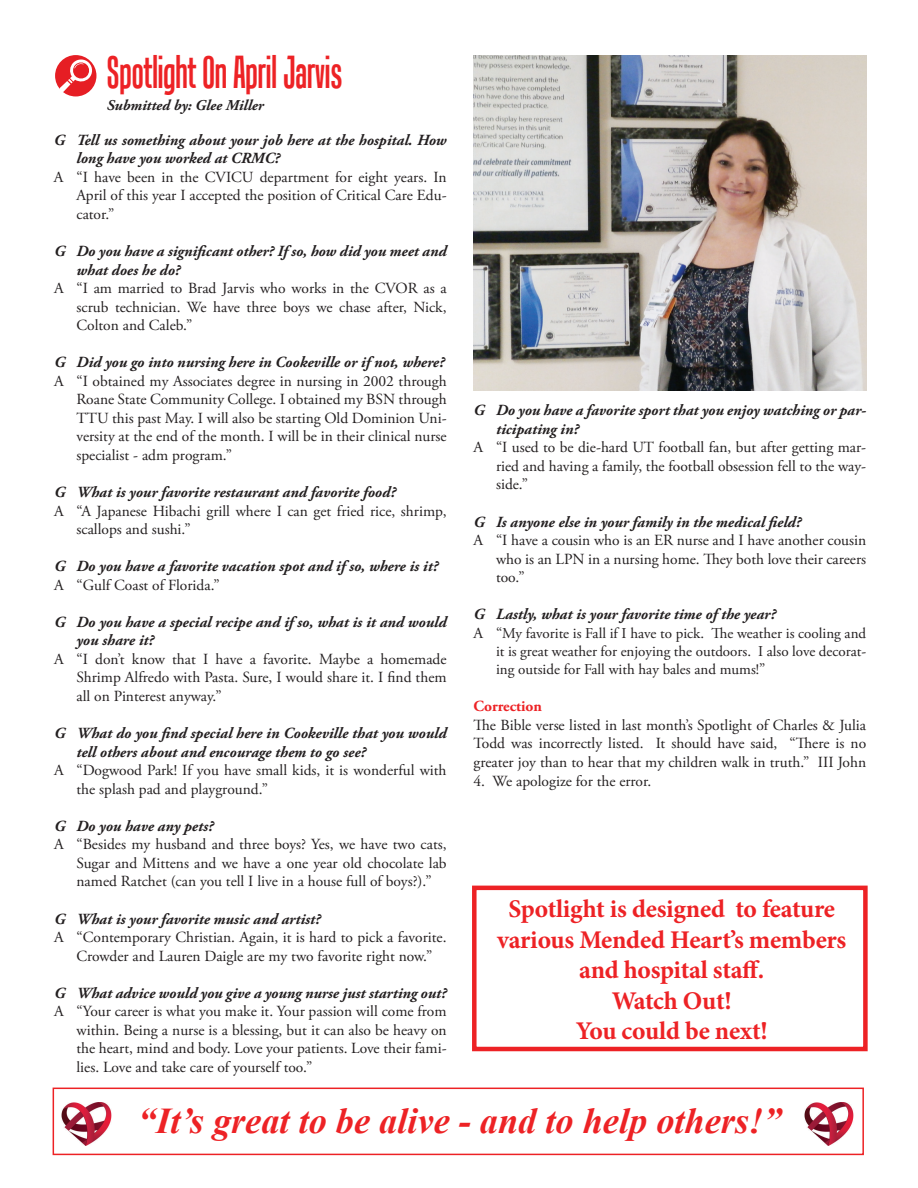
<style>
.page{position:relative;width:918px;height:1188px;background:#fff}
.page>*{position:absolute;margin:0;border:0;box-sizing:border-box;transform-origin:0 0}
.t1{font:45px "Tandelle";color:#ed2225}
.t2{font:italic 700 36.3px "Times New Roman";color:#ed2225}
.t3{font:700 25.5px/30.6px "Minion Pro";letter-spacing:-.01em;color:#ed2225;text-align:center}
.t4{font:15.45px/18.6px "Adobe Garamond Pro";color:#231f20;text-align:justify}
.t5{font:italic 700 15.45px/18.6px "Adobe Garamond Pro";color:#231f20}
.t6{font:700 15.45px "Adobe Garamond Pro";color:#ed2225}
.t7{font:15px/18.3px "Adobe Garamond Pro";color:#231f20;text-align:justify}
.t8{font:italic 700 15px "Adobe Garamond Pro";color:#231f20}
.s1{font-size:15.45px}
</style>
<div class="page">
<img style="left:474px;top:55px;width:392px;height:336px">
<div style="left:53px;top:1088px;width:811px;height:67px;border:2px solid #ed2225"></div>
<img style="left:62px;top:1103px;width:49px;height:42px">
<img style="left:804px;top:1103px;width:50px;height:42px">
<div style="left:55px;top:55px;width:41px;height:41px;background:#e61e24;border-radius:50%"></div>
<svg style="left:59px;top:58px;width:34px;height:34px"></svg>
<div style="left:472px;top:886px;width:396px;height:165px;border:4px solid #ed2225"></div>
<h1 class="t1" style="left:107px;top:46px;width:237px">Spotlight On April Jarvis</h1>
<p class="t8" style="left:107px;top:97px;width:158px">Submitted by: Glee Miller</p>
<p class="t5" style="left:76px;top:131px;width:372px;text-indent:-22px">G Tell us something about your job here at the hospital. How long have you worked at CRMC?</p>
<p class="t4" style="left:76px;top:168px;width:372px;text-indent:-22px">A “I have been in the CVICU department for eight years. In April of this year I accepted the position of Critical Care Edu&shy;cator.”</p>
<p class="t5" style="left:76px;top:242px;width:372px;text-indent:-22px">G Do you have a significant other? If so, how did you meet and what does he do?</p>
<p class="t4" style="left:76px;top:279px;width:372px;text-indent:-22px">A “I am married to Brad Jarvis who works in the CVOR as a scrub technician. We have three boys we chase after, Nick, Colton and Caleb.”</p>
<p class="t5" style="left:54px;top:353px;width:392px">G Did you go into nursing here in Cookeville or if not, where?</p>
<p class="t4" style="left:76px;top:372px;width:372px;text-indent:-22px">A “I obtained my Associates degree in nursing in 2002 through Roane State Community College. I obtained my BSN through TTU this past May. I will also be starting Old Dominion Uni&shy;versity at the end of the month. I will be in their clinical nurse specialist - adm program.”</p>
<p class="t5" style="left:54px;top:483px;width:343px">G What is your favorite restaurant and favorite food?</p>
<p class="t4" style="left:76px;top:502px;width:372px;text-indent:-22px">A “A Japanese Hibachi grill where I can get fried rice, shrimp, scallops and sushi.”</p>
<p class="t5" style="left:54px;top:557px;width:386px">G Do you have a favorite vacation spot and if so, where is it?</p>
<p class="t4" style="left:54px;top:576px;width:167px">A “Gulf Coast of Florida.”</p>
<p class="t5" style="left:76px;top:613px;width:372px;text-indent:-22px">G Do you have a special recipe and if so, what is it and would you share it?</p>
<p class="t4" style="left:76px;top:650px;width:372px;text-indent:-22px">A “I don’t know that I have a favorite. Maybe a homemade Shrimp Alfredo with Pasta. Sure, I would share it. I find them all on Pinterest anyway.”</p>
<p class="t5" style="left:76px;top:724px;width:372px;text-indent:-22px">G What do you find special here in Cookeville that you would tell others about and encourage them to go see?</p>
<p class="t4" style="left:76px;top:762px;width:372px;text-indent:-22px">A “Dogwood Park! If you have small kids, it is wonderful with the splash pad and playground.”</p>
<p class="t5" style="left:54px;top:817px;width:161px">G Do you have any pets?</p>
<p class="t4" style="left:76px;top:836px;width:372px;text-indent:-22px">A “Besides my husband and three boys? Yes, we have two cats, Sugar and Mittens and we have a one year old chocolate lab named Ratchet (can you tell I live in a house full of boys?).”</p>
<p class="t5" style="left:54px;top:910px;width:268px">G What is your favorite music and artist?</p>
<p class="t4" style="left:54px;top:928px;width:394px;text-align:center">A “Contemporary Christian. Again, it is hard to pick a favorite.<br>Crowder and Lauren Daigle are my two favorite right now.”</p>
<p class="t5" style="left:54px;top:984px;width:394px">G What advice would you give a young nurse just starting out?</p>
<p class="t4" style="left:76px;top:1003px;width:372px;text-indent:-22px">A “Your career is what you make it. Your passion will come from within. Being a nurse is a blessing, but it can also be heavy on the heart, mind and body. Love your patients. Love their fami&shy;lies. Love and take care of yourself too.”</p>
<p class="t5" style="left:496px;top:401px;width:372px;text-indent:-22px">G Do you have a favorite sport that you enjoy watching or par&shy;ticipating in?</p>
<p class="t4" style="left:496px;top:439px;width:372px;text-indent:-22px">A “I used to be die-hard UT football fan, but after getting mar&shy;ried and having a family, the football obsession fell to the way&shy;side.”</p>
<p class="t5" style="left:474px;top:513px;width:329px">G Is anyone else in your family in the medical field?</p>
<p class="t4" style="left:496px;top:531px;width:372px;text-indent:-22px">A “I have a cousin who is an ER nurse and I have another cousin who is an LPN in a nursing home. They both love their careers too.”</p>
<p class="t5" style="left:474px;top:605px;width:304px">G Lastly, what is your favorite time of the year?</p>
<p class="t7" style="left:496px;top:624px;width:372px;text-indent:-22px"><span class="s1">A “</span>My favorite is Fall if I have to pick. The weather is cooling and it is great weather for enjoying the outdoors. I also love decorat&shy;ing outside for Fall with hay bales and mums!<span class="s1">”</span></p>
<p class="t6" style="left:474px;top:697px;width:70px">Correction</p>
<p class="t4" style="left:474px;top:716px;width:394px">The Bible verse listed in last month’s Spotlight of Charles &amp; Julia Todd was incorrectly listed. It should have said, “There is no greater joy than to hear that my children walk in truth.” III John</p>
<p class="t4" style="left:474px;top:772px;width:179px">4. We apologize for the error.</p>
<h3 class="t3" style="left:497px;top:893px;width:351px">Spotlight is designed to feature various Mended Heart’s members and hospital staff.<br>Watch Out!<br>You could be next!</h3>
<h2 class="t2" style="left:138px;top:1095px;width:645px">“It’s great to be alive - and to help others!”</h2>
</div>
